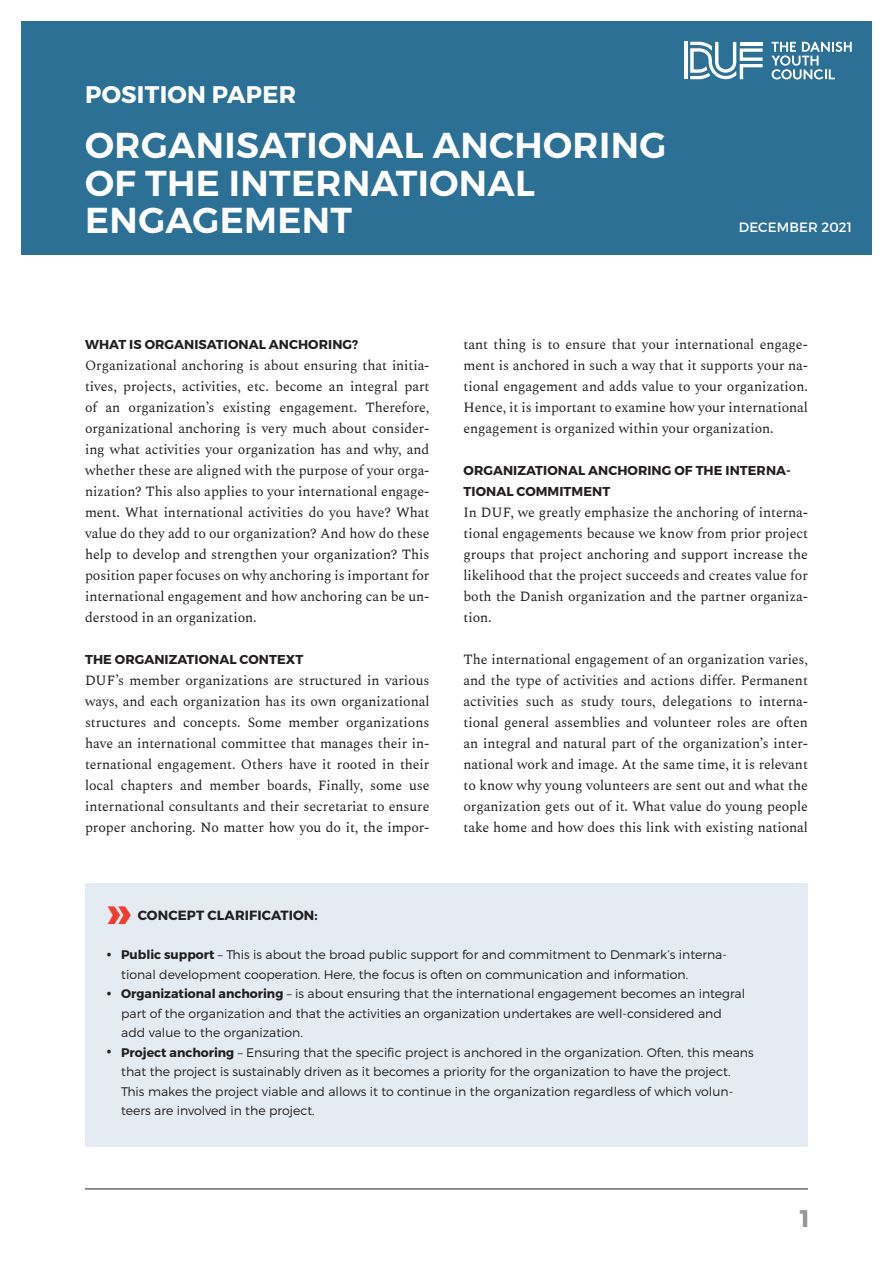
<style>
.page{position:relative;width:893px;height:1263px;background:#fff}
.page>*{position:absolute;margin:0;border:0;box-sizing:border-box;transform-origin:0 0}
.t1{font:700 52.5px/57px "Montserrat";letter-spacing:.01em;color:#fff}
.t2{font:700 48px "Montserrat";color:#ef3e2e}
.t3{font:600 36px/37.5px "Montserrat";letter-spacing:.01em;color:#fff}
.t4{font:700 24px "Montserrat";letter-spacing:.01em;color:#fff}
.t5{font:700 24px "Montserrat";color:#939598}
.t6{font:13.95px/21px "Spectral";letter-spacing:-.005em;color:#231f20;text-align:justify}
.t7{font:13.5px "Montserrat";letter-spacing:.01em;color:#fff}
.t8{font:700 13.35px "Montserrat";letter-spacing:.01em;color:#231f20}
.t9{font:700 12.9px/21px "Montserrat";letter-spacing:.005em;color:#231f20}
.t10{font:300 12.45px/19.5px "Montserrat";color:#231f20}
.s1{font-size:24px}
.s2{font-weight:700}
</style>
<div class="page">
<hr style="left:85px;top:1188px;width:723px;height:1px;background:#231f20">
<div style="left:21px;top:21px;width:851px;height:234px;background:#2d7096"></div>
<div style="left:85px;top:883px;width:723px;height:264px;background:#e4ebf2"></div>
<hr style="left:684px;top:42px;width:3px;height:37px;background:#fff">
<svg style="left:690px;top:42px;width:162px;height:37px"></svg>
<h3 class="t4" style="left:85px;top:80px;width:213px">POSITION PAPER</h3>
<h1 class="t1" style="left:85px;top:111px;width:344px">DRAFT TOOL<br>ADVOCACY</h1>
<h3 class="t3" style="left:85px;top:127px;width:582px">ORGANISATIONAL ANCHORING<br>OF THE INTERNATIONAL<br>ENGAGEMENT</h3>
<p class="t7" style="left:739px;top:219px;width:115px">DECEMBER 2021</p>
<p class="t9" style="left:85px;top:334px;width:275px">WHAT IS ORGANISATIONAL ANCHORING?</p>
<p class="t6" style="left:85px;top:355px;width:346px">Organizational anchoring is about ensuring that initia&shy;tives, projects, activities, etc. become an integral part of an organization’s existing engagement. Therefore, organizational anchoring is very much about consider&shy;ing what activities your organization has and why, and whether these are aligned with the purpose of your orga&shy;nization? This also applies to your international engage&shy;ment. What international activities do you have? What value do they add to our organization? And how do these help to develop and strengthen your organization? This position paper focuses on why anchoring is important for international engagement and how anchoring can be un&shy;derstood in an organization.</p>
<p class="t9" style="left:85px;top:649px;width:220px">THE ORGANIZATIONAL CONTEXT</p>
<p class="t6" style="left:85px;top:670px;width:346px">DUF’s member organizations are structured in various ways, and each organization has its own organizational structures and concepts. Some member organizations have an international committee that manages their in&shy;ternational engagement. Others have it rooted in their local chapters and member boards, Finally, some use international consultants and their secretariat to ensure proper anchoring. No matter how you do it, the impor-</p>
<p class="t6" style="left:463px;top:334px;width:346px">tant thing is to ensure that your international engage&shy;ment is anchored in such a way that it supports your na&shy;tional engagement and adds value to your organization.<br>Hence, it is important to examine how your international engagement is organized within your organization.</p>
<p class="t9" style="left:464px;top:460px;width:329px">ORGANIZATIONAL ANCHORING OF THE INTERNA-<br>TIONAL COMMITMENT</p>
<p class="t6" style="left:463px;top:502px;width:346px">In DUF, we greatly emphasize the anchoring of interna&shy;tional engagements because we know from prior project groups that project anchoring and support increase the likelihood that the project succeeds and creates value for both the Danish organization and the partner organiza&shy;tion.</p>
<p class="t6" style="left:463px;top:649px;width:346px">The international engagement of an organization varies, and the type of activities and actions differ. Permanent activities such as study tours, delegations to interna&shy;tional general assemblies and volunteer roles are often an integral and natural part of the organization’s inter&shy;national work and image. At the same time, it is relevant to know why young volunteers are sent out and what the organization gets out of it. What value do young people take home and how does this link with existing national</p>
<h2 class="t2" style="left:106px;top:881px;width:26px">»</h2>
<p class="t8" style="left:138px;top:907px;width:182px">CONCEPT CLARIFICATION:</p>
<p class="t10" style="left:121px;top:945px;width:607px;text-indent:-15px"><span class="s1">•</span> <span class="s2">Public support</span> – This is about the broad public support for and commitment to Denmark’s interna&shy;tional development cooperation. Here, the focus is often on communication and information.</p>
<p class="t10" style="left:121px;top:984px;width:625px;text-indent:-15px"><span class="s1">•</span> <span class="s2">Organizational anchoring</span> – is about ensuring that the international engagement becomes an integral part of the organization and that the activities an organization undertakes are well-considered and add value to the organization.</p>
<p class="t10" style="left:121px;top:1042px;width:634px;text-indent:-15px"><span class="s1">•</span> <span class="s2">Project anchoring</span> – Ensuring that the specific project is anchored in the organization. Often, this means that the project is sustainably driven as it becomes a priority for the organization to have the project.<br>This makes the project viable and allows it to continue in the organization regardless of which volun&shy;teers are involved in the project.</p>
<h3 class="t5" style="left:800px;top:1203px;width:11px">1</h3>
</div>
